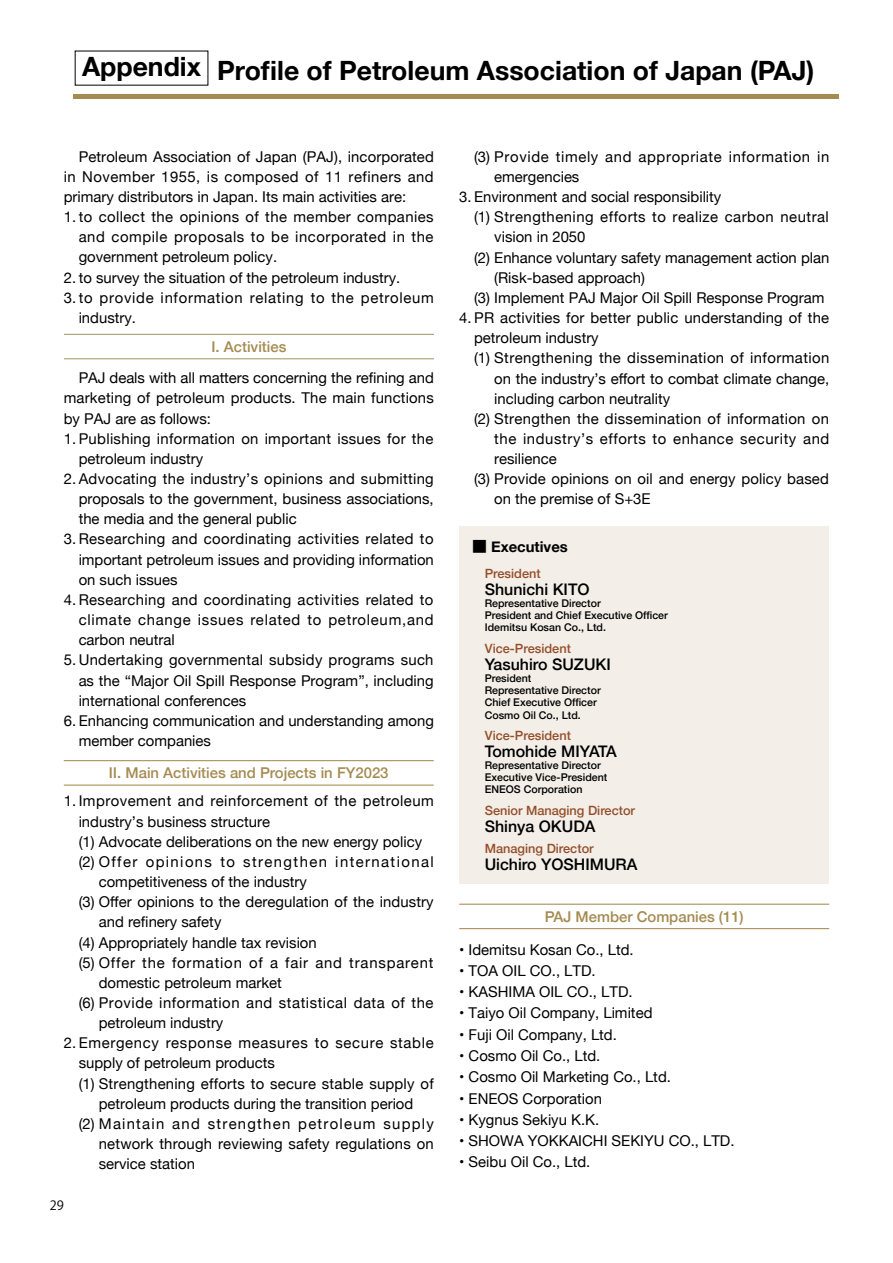
<style>
.page{position:relative;width:893px;height:1263px;background:#fff}
.page>*{position:absolute;margin:0;border:0;box-sizing:border-box;transform-origin:0 0}
.t1{font:700 26.55px "Helvetica Neue";color:#000}
.t2{font:500 15.9px "Helvetica Neue";color:#000}
.t3{font:14.85px/20.1px "Helvetica Neue";color:#000;text-align:justify}
.t4{font:14.85px "Helvetica Neue";letter-spacing:.025em;color:#000}
.t5{font:14.85px/20.1px "Helvetica Neue";letter-spacing:.02em;color:#000}
.t6{font:14.85px/20.1px "Helvetica Neue";letter-spacing:.045em;color:#000}
.t7{font:14.85px/20.1px "Helvetica Neue";letter-spacing:.05em;color:#000}
.t8{font:14.85px "Helvetica Neue";letter-spacing:.035em;color:#000}
.t9{font:14.85px "Helvetica Neue";letter-spacing:.03em;color:#000}
.t10{font:500 14.85px "Helvetica Neue";color:#a58b51}
.t11{font:14.85px "Helvetica Neue";letter-spacing:.095em;color:#000}
.t12{font:14.85px "Helvetica Neue";letter-spacing:.055em;color:#000}
.t13{font:14.85px "Helvetica Neue";letter-spacing:.04em;color:#000}
.t14{font:14.85px "Helvetica Neue";letter-spacing:.085em;color:#000}
.t15{font:700 14.85px "Helvetica Neue";color:#000}
.t16{font:500 12.75px "Helvetica Neue";color:#954e2a}
.t17{font:12.75px "Koz Go Pro";color:#000}
.t18{font:500 10.65px/12.1px "Helvetica Neue";color:#000}
.s1{font-family:"UD Shin Go Pro De"}
</style>
<div class="page">
<hr style="left:74px;top:94px;width:765px;height:4px;background:#a58b51">
<hr style="left:64px;top:334px;width:370px;height:1px;background:#a9976d">
<hr style="left:64px;top:358px;width:370px;height:1px;background:#a9976d">
<hr style="left:64px;top:760px;width:370px;height:1px;background:#a58b51">
<hr style="left:64px;top:784px;width:370px;height:2px;background:#a58b51">
<hr style="left:459px;top:904px;width:370px;height:1px;background:#a58b51">
<hr style="left:459px;top:928px;width:370px;height:1px;background:#a58b51">
<div style="left:459px;top:526px;width:370px;height:357px;background:#f3efe8"></div>
<h1 class="t1" style="left:82px;top:49px;width:734px">Appendix Profile of Petroleum Association of Japan (PAJ)</h1>
<p class="t3" style="left:64px;top:147px;width:372px;text-indent:15px">Petroleum Association of Japan (PAJ), incorporated in November 1955, is composed of 11 refiners and primary distributors in Japan. Its main activities are:</p>
<p class="t3" style="left:79px;top:208px;width:357px;text-indent:-15px">1. to collect the opinions of the member companies and compile proposals to be incorporated in the government petroleum policy.</p>
<p class="t3" style="left:64px;top:268px;width:338px">2. to survey the situation of the petroleum industry.</p>
<p class="t7" style="left:79px;top:288px;width:357px;text-indent:-15px">3. to provide information relating to the petroleum industry.</p>
<p class="t10" style="left:211px;top:335px;width:77px">I. Activities</p>
<p class="t3" style="left:64px;top:369px;width:372px;text-indent:15px">PAJ deals with all matters concerning the refining and marketing of petroleum products. The main functions by PAJ are as follows:</p>
<p class="t5" style="left:79px;top:429px;width:356px;text-indent:-15px">1. Publishing information on important issues for the petroleum industry</p>
<p class="t5" style="left:64px;top:469px;width:372px">2. Advocating the industry’s opinions and submitting</p>
<p class="t3" style="left:79px;top:490px;width:357px">proposals to the government, business associations,</p>
<p class="t3" style="left:79px;top:510px;width:220px">the media and the general public</p>
<p class="t4" style="left:64px;top:528px;width:371px">3.Researching and coordinating activities related to</p>
<p class="t3" style="left:79px;top:550px;width:357px">important petroleum issues and providing information</p>
<p class="t3" style="left:79px;top:570px;width:100px">on such issues</p>
<p class="t4" style="left:64px;top:589px;width:371px">4.Researching and coordinating activities related to</p>
<p class="t7" style="left:79px;top:611px;width:356px">climate change issues related to petroleum,and</p>
<p class="t3" style="left:79px;top:631px;width:98px">carbon neutral</p>
<p class="t3" style="left:79px;top:651px;width:357px;text-indent:-15px">5. Undertaking governmental subsidy programs such as the “Major Oil Spill Response Program”, including international conferences</p>
<p class="t3" style="left:79px;top:711px;width:357px;text-indent:-15px">6. Enhancing communication and understanding among member companies</p>
<p class="t10" style="left:109px;top:761px;width:281px">Ⅱ. Main Activities and Projects in FY2023</p>
<p class="t9" style="left:64px;top:790px;width:372px">1. Improvement and reinforcement of the petroleum</p>
<p class="t3" style="left:79px;top:812px;width:193px">industry’s business structure</p>
<p class="t3" style="left:79px;top:832px;width:345px">(1) Advocate deliberations on the new energy policy</p>
<p class="t11" style="left:79px;top:851px;width:357px">(2) Offer opinions to strengthen international</p>
<p class="t3" style="left:99px;top:872px;width:210px">competitiveness of the industry</p>
<p class="t3" style="left:79px;top:893px;width:356px">(3) Offer opinions to the deregulation of the industry</p>
<p class="t3" style="left:99px;top:913px;width:124px">and refinery safety</p>
<p class="t3" style="left:79px;top:933px;width:240px">(4) Appropriately handle tax revision</p>
<p class="t12" style="left:79px;top:952px;width:356px">(5) Offer the formation of a fair and transparent</p>
<p class="t3" style="left:99px;top:973px;width:185px">domestic petroleum market</p>
<p class="t8" style="left:79px;top:992px;width:356px">(6) Provide information and statistical data of the</p>
<p class="t3" style="left:99px;top:1014px;width:126px">petroleum industry</p>
<p class="t6" style="left:64px;top:1034px;width:371px">2. Emergency response measures to secure stable</p>
<p class="t3" style="left:79px;top:1054px;width:198px">supply of petroleum products</p>
<p class="t3" style="left:79px;top:1074px;width:357px">(1) Strengthening efforts to secure stable supply of</p>
<p class="t3" style="left:99px;top:1094px;width:316px">petroleum products during the transition period</p>
<p class="t14" style="left:79px;top:1113px;width:357px">(2) Maintain and strengthen petroleum supply</p>
<p class="t3" style="left:99px;top:1134px;width:336px">network through reviewing safety regulations on</p>
<p class="t3" style="left:99px;top:1155px;width:98px">service station</p>
<p class="t17" style="left:50px;top:1197px;width:16px">29</p>
<p class="t6" style="left:494px;top:147px;width:337px;text-indent:-20px">(3) Provide timely and appropriate information in emergencies</p>
<p class="t3" style="left:459px;top:188px;width:264px">3. Environment and social responsibility</p>
<p class="t8" style="left:474px;top:206px;width:356px">(1) Strengthening efforts to realize carbon neutral</p>
<p class="t3" style="left:494px;top:228px;width:93px">vision in 2050</p>
<p class="t3" style="left:474px;top:248px;width:357px">(2) Enhance voluntary safety management action plan</p>
<p class="t3" style="left:494px;top:268px;width:152px">(Risk-based approach)</p>
<p class="t3" style="left:474px;top:288px;width:352px">(3) Implement PAJ Major Oil Spill Response Program</p>
<p class="t3" style="left:459px;top:309px;width:371px">4. PR activities for better public understanding of the</p>
<p class="t3" style="left:474px;top:329px;width:126px">petroleum industry</p>
<p class="t9" style="left:474px;top:347px;width:357px">(1) Strengthening the dissemination of information</p>
<p class="t3" style="left:494px;top:369px;width:336px">on the industry’s effort to combat climate change,</p>
<p class="t3" style="left:494px;top:389px;width:177px">including carbon neutrality</p>
<p class="t4" style="left:474px;top:408px;width:356px">(2) Strengthen the dissemination of information on</p>
<p class="t13" style="left:494px;top:428px;width:337px">the industry’s efforts to enhance security and</p>
<p class="t3" style="left:494px;top:450px;width:64px">resilience</p>
<p class="t3" style="left:474px;top:470px;width:356px">(3) Provide opinions on oil and energy policy based</p>
<p class="t3" style="left:494px;top:490px;width:158px">on the premise of S+3E</p>
<p class="t15" style="left:472px;top:535px;width:97px"><span class="s1">■</span> Executives</p>
<p class="t16" style="left:485px;top:563px;width:58px">President</p>
<p class="t2" style="left:485px;top:576px;width:106px">Shunichi KITO</p>
<p class="t18" style="left:485px;top:596px;width:185px">Representative Director<br>President and Chief Executive Officer<br>Idemitsu Kosan Co., Ltd.</p>
<p class="t16" style="left:485px;top:638px;width:88px">Vice-President</p>
<p class="t2" style="left:485px;top:651px;width:128px">Yasuhiro SUZUKI</p>
<p class="t18" style="left:485px;top:671px;width:118px">President<br>Representative Director<br>Chief Executive Officer<br>Cosmo Oil Co., Ltd.</p>
<p class="t16" style="left:485px;top:725px;width:88px">Vice-President</p>
<p class="t2" style="left:485px;top:738px;width:134px">Tomohide MIYATA</p>
<p class="t18" style="left:485px;top:758px;width:124px">Representative Director<br>Executive Vice-President<br>ENEOS Corporation</p>
<p class="t16" style="left:485px;top:800px;width:152px">Senior Managing Director</p>
<p class="t2" style="left:485px;top:813px;width:112px">Shinya OKUDA</p>
<p class="t16" style="left:485px;top:838px;width:110px">Managing Director</p>
<p class="t2" style="left:485px;top:851px;width:154px">Uichiro YOSHIMURA</p>
<p class="t10" style="left:545px;top:904px;width:201px">PAJ Member Companies (11)</p>
<p class="t3" style="left:459px;top:940px;width:176px">• Idemitsu Kosan Co., Ltd.</p>
<p class="t3" style="left:459px;top:961px;width:138px">• TOA OIL CO., LTD.</p>
<p class="t3" style="left:459px;top:983px;width:175px">• KASHIMA OIL CO., LTD.</p>
<p class="t3" style="left:459px;top:1004px;width:195px">• Taiyo Oil Company, Limited</p>
<p class="t3" style="left:459px;top:1025px;width:159px">• Fuji Oil Company, Ltd.</p>
<p class="t3" style="left:459px;top:1046px;width:143px">• Cosmo Oil Co., Ltd.</p>
<p class="t3" style="left:459px;top:1068px;width:213px">• Cosmo Oil Marketing Co., Ltd.</p>
<p class="t3" style="left:459px;top:1089px;width:144px">• ENEOS Corporation</p>
<p class="t3" style="left:459px;top:1110px;width:142px">• Kygnus Sekiyu K.K.</p>
<p class="t3" style="left:459px;top:1131px;width:277px">• SHOWA YOKKAICHI SEKIYU CO., LTD.</p>
<p class="t3" style="left:459px;top:1153px;width:133px">• Seibu Oil Co., Ltd.</p>
</div>
